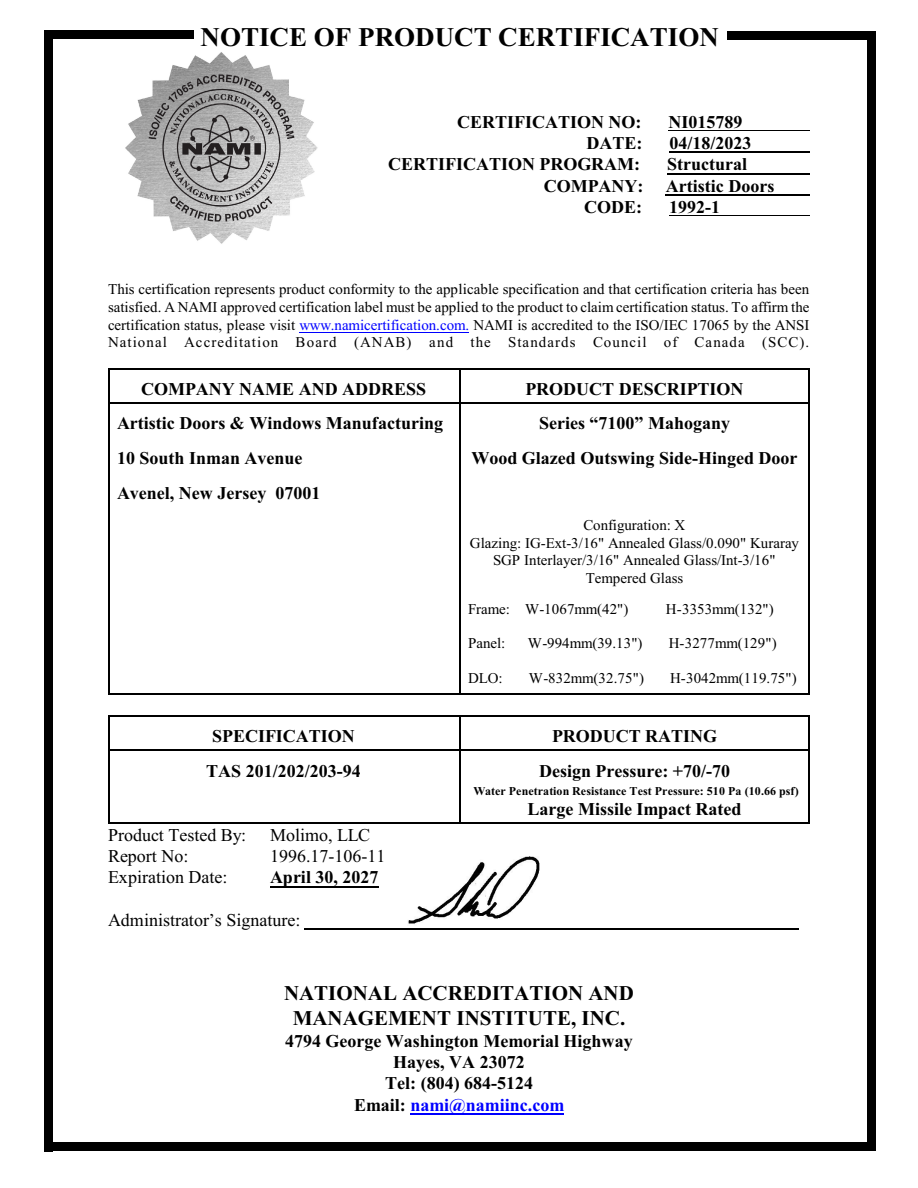
<style>
.page{position:relative;width:918px;height:1188px;background:#fff}
.page>*{position:absolute;margin:0;border:0;box-sizing:border-box;transform-origin:0 0}
.t1{font:700 27px "Times New Roman";color:#000}
.t2{font:700 21px/24.9px "Times New Roman";color:#000;text-align:center}
.t3{font:700 18px/21.3px "Times New Roman";color:#000;text-align:center}
.t4{font:18px "Times New Roman";color:#000}
.t5{font:15px/17.7px "Times New Roman";color:#000;text-align:justify}
.t6{font:700 12px "Times New Roman";letter-spacing:.005em;color:#000}
.s1{color:#00f}
</style>
<div class="page">
<hr style="left:108px;top:369px;width:351px;height:1px;background:#000">
<hr style="left:108px;top:370px;width:1px;height:33px;background:#000">
<hr style="left:108px;top:402px;width:351px;height:1px;background:#000">
<hr style="left:809px;top:369px;width:1px;height:34px;background:#000">
<hr style="left:459px;top:369px;width:351px;height:1px;background:#000">
<hr style="left:459px;top:370px;width:1px;height:33px;background:#000">
<hr style="left:459px;top:402px;width:349px;height:1px;background:#000">
<hr style="left:108px;top:403px;width:1px;height:35px;background:#000">
<hr style="left:809px;top:403px;width:1px;height:35px;background:#000">
<hr style="left:459px;top:403px;width:1px;height:35px;background:#000">
<hr style="left:108px;top:438px;width:1px;height:34px;background:#000">
<hr style="left:809px;top:438px;width:1px;height:34px;background:#000">
<hr style="left:459px;top:438px;width:1px;height:34px;background:#000">
<hr style="left:108px;top:472px;width:1px;height:35px;background:#000">
<hr style="left:809px;top:472px;width:1px;height:35px;background:#000">
<hr style="left:459px;top:472px;width:1px;height:35px;background:#000">
<hr style="left:108px;top:507px;width:1px;height:84px;background:#000">
<hr style="left:809px;top:507px;width:1px;height:84px;background:#000">
<hr style="left:459px;top:507px;width:1px;height:84px;background:#000">
<hr style="left:108px;top:591px;width:1px;height:34px;background:#000">
<hr style="left:809px;top:591px;width:1px;height:34px;background:#000">
<hr style="left:459px;top:591px;width:1px;height:34px;background:#000">
<hr style="left:108px;top:626px;width:1px;height:34px;background:#000">
<hr style="left:809px;top:626px;width:1px;height:34px;background:#000">
<hr style="left:459px;top:626px;width:1px;height:34px;background:#000">
<hr style="left:108px;top:693px;width:351px;height:1px;background:#000">
<hr style="left:108px;top:660px;width:1px;height:33px;background:#000">
<hr style="left:809px;top:660px;width:1px;height:34px;background:#000">
<hr style="left:459px;top:693px;width:351px;height:1px;background:#000">
<hr style="left:459px;top:660px;width:1px;height:33px;background:#000">
<hr style="left:108px;top:716px;width:351px;height:1px;background:#000">
<hr style="left:108px;top:717px;width:1px;height:33px;background:#000">
<hr style="left:108px;top:749px;width:351px;height:1px;background:#000">
<hr style="left:809px;top:716px;width:1px;height:34px;background:#000">
<hr style="left:459px;top:716px;width:351px;height:1px;background:#000">
<hr style="left:459px;top:717px;width:1px;height:33px;background:#000">
<hr style="left:459px;top:749px;width:349px;height:1px;background:#000">
<hr style="left:108px;top:822px;width:351px;height:2px;background:#000">
<hr style="left:108px;top:750px;width:1px;height:72px;background:#000">
<hr style="left:809px;top:750px;width:1px;height:74px;background:#000">
<hr style="left:459px;top:822px;width:351px;height:2px;background:#000">
<hr style="left:459px;top:750px;width:1px;height:72px;background:#000">
<img style="left:125px;top:52px;width:193px;height:192px">
<hr style="left:669px;top:130px;width:141px;height:1px;background:#000">
<hr style="left:669px;top:152px;width:141px;height:1px;background:#000">
<hr style="left:667px;top:173px;width:143px;height:1px;background:#000">
<hr style="left:666px;top:194px;width:144px;height:1px;background:#000">
<hr style="left:669px;top:215px;width:141px;height:1px;background:#000">
<hr style="left:300px;top:332px;width:169px;height:1px;background:#00f">
<hr style="left:270px;top:886px;width:109px;height:1px;background:#000">
<hr style="left:410px;top:1113px;width:154px;height:1px;background:#00f">
<div style="left:867px;top:32px;width:8px;height:1119px;background:#000"></div>
<div style="left:728px;top:32px;width:147px;height:8px;background:#000"></div>
<div style="left:44px;top:31px;width:9px;height:1120px;background:#000"></div>
<div style="left:44px;top:30px;width:150px;height:9px;background:#000"></div>
<hr style="left:304px;top:928px;width:495px;height:2px;background:#000">
<div style="left:44px;top:1142px;width:831px;height:9px;background:#000"></div>
<img style="left:408px;top:856px;width:132px;height:68px">
<h1 class="t1" style="left:201px;top:28px;width:520px">NOTICE OF PRODUCT CERTIFICATION</h1>
<p class="t3" style="left:457px;top:113px;width:186px">CERTIFICATION NO:</p>
<p class="t3" style="left:669px;top:113px;width:75px">NI015789</p>
<p class="t3" style="left:586px;top:134px;width:57px">DATE:</p>
<p class="t3" style="left:669px;top:134px;width:84px">04/18/2023</p>
<p class="t3" style="left:388px;top:155px;width:254px">CERTIFICATION PROGRAM:</p>
<p class="t3" style="left:667px;top:155px;width:81px">Structural</p>
<p class="t3" style="left:544px;top:177px;width:101px">COMPANY:</p>
<p class="t3" style="left:666px;top:177px;width:110px">Artistic Doors</p>
<p class="t3" style="left:584px;top:198px;width:59px">CODE:</p>
<p class="t3" style="left:669px;top:198px;width:52px">1992-1</p>
<p class="t5" style="left:108px;top:282px;width:703px">This certification represents product conformity to the applicable specification and that certification criteria has been satisfied. A NAMI approved certification label must be applied to the product to claim certification status. To affirm the certification status, please visit <span class="s1">www.namicertification.com.</span> NAMI is accredited to the ISO/IEC 17065 by the ANSI National Accreditation Board (ANAB) and the Standards Council of Canada (SCC).</p>
<p class="t3" style="left:141px;top:380px;width:287px">COMPANY NAME AND ADDRESS</p>
<p class="t3" style="left:525px;top:380px;width:220px">PRODUCT DESCRIPTION</p>
<p class="t3" style="left:117px;top:415px;width:328px">Artistic Doors &amp; Windows Manufacturing</p>
<p class="t3" style="left:539px;top:415px;width:192px">Series “7100” Mahogany</p>
<p class="t3" style="left:117px;top:449px;width:187px">10 South Inman Avenue</p>
<p class="t3" style="left:471px;top:449px;width:328px">Wood Glazed Outswing Side-Hinged Door</p>
<p class="t3" style="left:117px;top:484px;width:205px">Avenel, New Jersey 07001</p>
<p class="t5" style="left:470px;top:517px;width:331px;text-align:center">Configuration: X<br>Glazing: IG-Ext-3/16" Annealed Glass/0.090" Kuraray SGP Interlayer/3/16" Annealed Glass/Int-3/16" Tempered Glass</p>
<p class="t5" style="left:468px;top:601px;width:162px">Frame: W-1067mm(42")</p>
<p class="t5" style="left:666px;top:601px;width:109px">H-3353mm(132")</p>
<p class="t5" style="left:468px;top:636px;width:39px">Panel:</p>
<p class="t5" style="left:528px;top:636px;width:116px">W-994mm(39.13")</p>
<p class="t5" style="left:669px;top:636px;width:109px">H-3277mm(129")</p>
<p class="t5" style="left:468px;top:670px;width:36px">DLO:</p>
<p class="t5" style="left:529px;top:670px;width:117px">W-832mm(32.75")</p>
<p class="t5" style="left:670px;top:670px;width:128px">H-3042mm(119.75")</p>
<p class="t3" style="left:212px;top:727px;width:144px">SPECIFICATION</p>
<p class="t3" style="left:552px;top:727px;width:167px">PRODUCT RATING</p>
<p class="t3" style="left:206px;top:762px;width:156px">TAS 201/202/203-94</p>
<p class="t3" style="left:539px;top:762px;width:193px">Design Pressure: +70/-70</p>
<p class="t6" style="left:473px;top:786px;width:327px">Water Penetration Resistance Test Pressure: 510 Pa (10.66 psf)</p>
<p class="t3" style="left:528px;top:801px;width:216px">Large Missile Impact Rated</p>
<p class="t4" style="left:108px;top:828px;width:140px">Product Tested By:</p>
<p class="t4" style="left:270px;top:828px;width:102px">Molimo, LLC</p>
<p class="t4" style="left:108px;top:849px;width:82px">Report No:</p>
<p class="t4" style="left:270px;top:849px;width:117px">1996.17-106-11</p>
<p class="t4" style="left:108px;top:871px;width:121px">Expiration Date:</p>
<p class="t3" style="left:270px;top:869px;width:110px">April 30, 2027</p>
<p class="t4" style="left:108px;top:913px;width:194px">Administrator’s Signature:</p>
<h2 class="t2" style="left:284px;top:983px;width:351px">NATIONAL ACCREDITATION AND<br>MANAGEMENT INSTITUTE, INC.</h2>
<p class="t3" style="left:285px;top:1032px;width:349px">4794 George Washington Memorial Highway<br>Hayes, VA 23072<br>Tel: (804) 684-5124<br>Email: <span class="s1">nami@namiinc.com</span></p>
</div>
